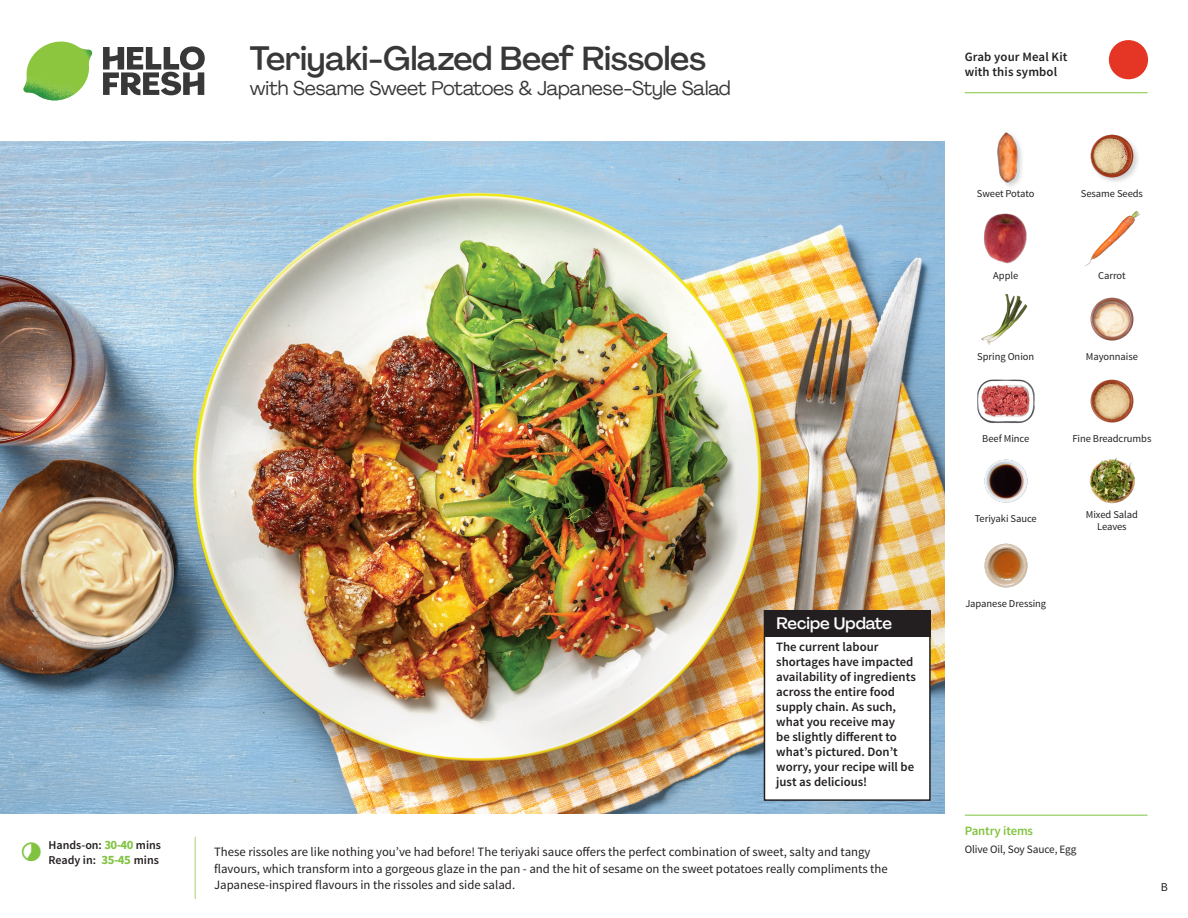
<style>
.page{position:relative;width:1188px;height:918px;background:#fff}
.page>*{position:absolute;margin:0;border:0;box-sizing:border-box;transform-origin:0 0}
._15_Titel_UK{font:500 33px "Agrandir";letter-spacing:-.01em;color:#383839}
._15_Titel_UK-2{font:19.5px "Agrandir";letter-spacing:-.01em;color:#383839}
.Steps_Text_AU{font:500 16.5px "Agrandir";color:#fff}
.Step_6_Text_AU{font:12.75px/16.5px "Source Sans Pro";color:#231f20}
.Steps_Text_AU-2{font:600 12.75px/15px "Source Sans Pro";color:#231f20}
._04_Headers_Front{font:600 12.75px "Source Sans Pro";letter-spacing:-.01em;color:#81c340}
._04_Intro{font:600 12px "Source Sans Pro";color:#231f20}
.t1{font:12px "Source Sans Pro";color:#231f20}
._05_Pantry{font:11.25px "Source Sans Pro";letter-spacing:-.01em;color:#231f20}
._18_FRONT_ingredient{font:10.5px/12px "Source Sans Pro";letter-spacing:-.005em;color:#231f20;text-align:center}
.s1{font-weight:700;font-size:12.75px;color:#81c340}
</style>
<div class="page">
<svg style="left:103px;top:46px;width:102px;height:49px"></svg>
<img style="left:23px;top:42px;width:69px;height:59px">
<img style="left:0;top:142px;width:945px;height:672px">
<div style="left:764px;top:611px;width:166px;height:189px;background:#fff"></div>
<div style="left:764px;top:610px;width:167px;height:191px;border:2px solid #231f20"></div>
<div style="left:764px;top:610px;width:167px;height:27px;background:#231f20"></div>
<img style="left:1090px;top:297px;width:44px;height:44px">
<img style="left:1090px;top:379px;width:44px;height:44px">
<img style="left:977px;top:379px;width:57px;height:45px">
<img style="left:984px;top:459px;width:44px;height:44px">
<img style="left:984px;top:543px;width:44px;height:45px">
<img style="left:981px;top:293px;width:47px;height:52px">
<img style="left:984px;top:213px;width:43px;height:51px">
<img style="left:1085px;top:210px;width:55px;height:56px">
<div style="left:996px;top:131px;width:28px;height:58px;background:#231f20;opacity:.2"></div>
<img style="left:996px;top:131px;width:28px;height:54px">
<img style="left:1090px;top:134px;width:48px;height:48px">
<img style="left:1089px;top:457px;width:47px;height:47px">
<hr style="left:965px;top:815px;width:183px;height:1px;background:#81c340">
<svg style="left:1091px;top:40px;width:58px;height:54px"></svg>
<hr style="left:965px;top:92px;width:183px;height:1px;background:#81c340">
<p class="_04_Intro" style="left:48px;top:837px;width:114px">Hands-on: <span class="s1">30-40</span> mins</p>
<p class="_04_Intro" style="left:48px;top:852px;width:112px">Ready in: <span class="s1">35-45</span> mins</p>
<p class="_15_Titel_UK" style="left:250px;top:38px;width:458px">Teriyaki-Glazed Beef Rissoles</p>
<p class="_15_Titel_UK-2" style="left:250px;top:76px;width:482px">with Sesame Sweet Potatoes &amp; Japanese-Style Salad</p>
<p class="Steps_Text_AU" style="left:776px;top:613px;width:117px">Recipe Update</p>
<p class="Steps_Text_AU-2" style="left:776px;top:639px;width:141px">The current labour shortages have impacted availability of ingredients across the entire food supply chain. As such, what you receive may<br>be slightly different to what’s pictured. Don’t worry, your recipe will be just as delicious!</p>
<p class="Step_6_Text_AU" style="left:214px;top:844px;width:675px">These rissoles are like nothing you’ve had before! The teriyaki sauce offers the perfect combination of sweet, salty and tangy flavours, which transform into a gorgeous glaze in the pan - and the hit of sesame on the sweet potatoes really compliments the<br>Japanese-inspired flavours in the rissoles and side salad.</p>
<p class="Steps_Text_AU-2" style="left:965px;top:50px;width:104px">Grab your Meal Kit with this symbol</p>
<p class="_18_FRONT_ingredient" style="left:977px;top:188px;width:59px">Sweet Potato</p>
<p class="_18_FRONT_ingredient" style="left:1081px;top:188px;width:64px">Sesame Seeds</p>
<p class="_18_FRONT_ingredient" style="left:993px;top:270px;width:27px">Apple</p>
<p class="_18_FRONT_ingredient" style="left:1098px;top:270px;width:29px">Carrot</p>
<p class="_18_FRONT_ingredient" style="left:977px;top:351px;width:58px">Spring Onion</p>
<p class="_18_FRONT_ingredient" style="left:1086px;top:351px;width:54px">Mayonnaise</p>
<p class="_18_FRONT_ingredient" style="left:982px;top:433px;width:48px">Beef Mince</p>
<p class="_18_FRONT_ingredient" style="left:975px;top:513px;width:64px">Teriyaki Sauce</p>
<p class="_18_FRONT_ingredient" style="left:1072px;top:433px;width:81px">Fine Breadcrumbs</p>
<p class="_18_FRONT_ingredient" style="left:1086px;top:509px;width:54px">Mixed Salad<br>Leaves</p>
<p class="_18_FRONT_ingredient" style="left:965px;top:597px;width:82px">Japanese Dressing</p>
<p class="_04_Headers_Front" style="left:965px;top:822px;width:70px">Pantry items</p>
<p class="_05_Pantry" style="left:965px;top:842px;width:113px">Olive Oil, Soy Sauce, Egg</p>
<p class="t1" style="left:1161px;top:879px;width:9px">B</p>
</div>
